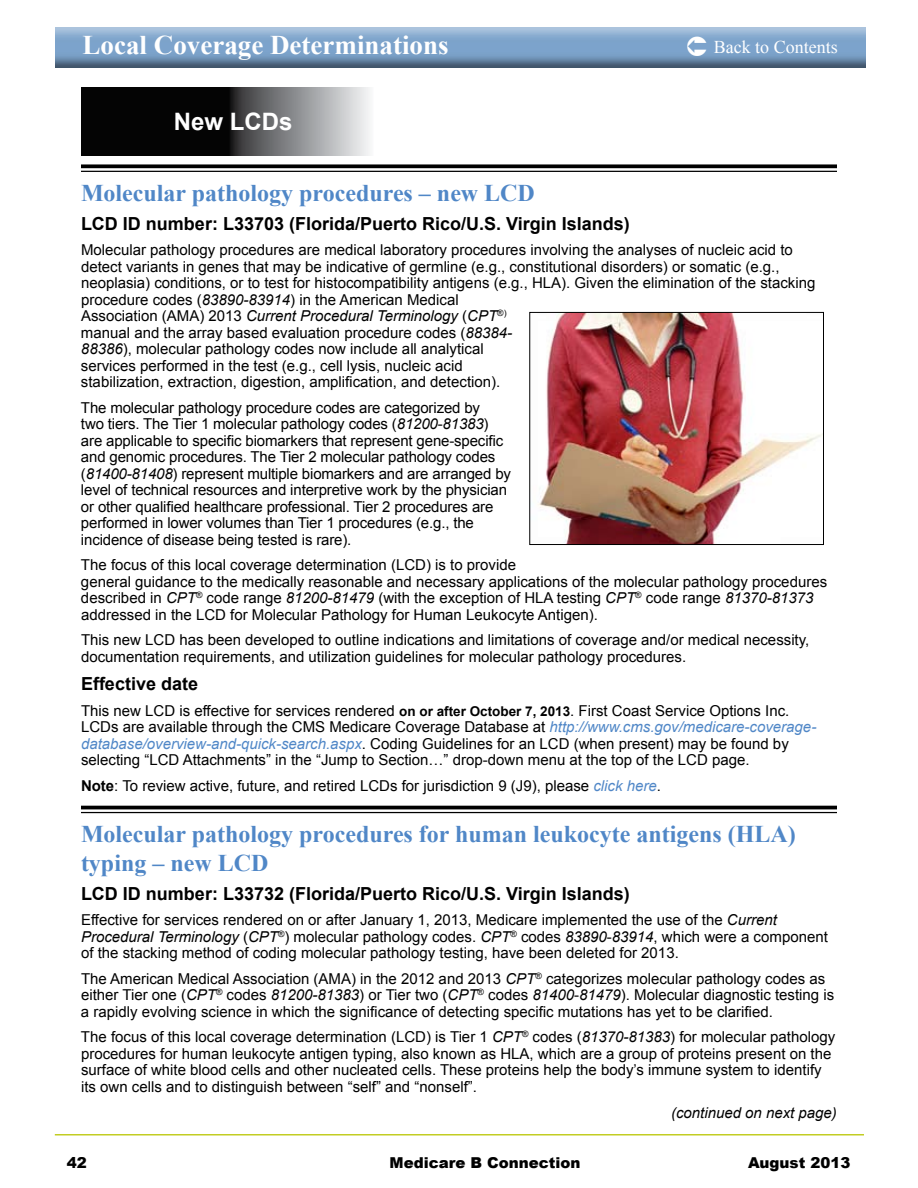
<style>
.page{position:relative;width:918px;height:1188px;background:#fff}
.page>*{position:absolute;margin:0;border:0;box-sizing:border-box;transform-origin:0 0}
.t1{font:700 27px "Times New Roman";color:#fff}
.t2{font:700 24px/28.8px "Times New Roman";color:#5087c7}
.t3{font:700 24px "Arial";color:#fff}
.t4{font:700 18px "Arial";color:#000}
.t5{font:18px "Times New Roman";color:#fff}
.t6{font:15px/16.5px "Arial";color:#000}
.t7{font:900 15px "Arial";color:#000}
.t8{font:italic 15px "Arial";color:#000}
.s1{font-style:italic}
.s2{font-weight:700;font-size:13.5px}
.s3{font-style:italic;color:#5087c7}
.s4{font-weight:700}
</style>
<div class="page">
<hr style="left:55px;top:1134px;width:809px;height:2px;background:#c2cd23">
<img style="left:56px;top:27px;width:810px;height:40px">
<svg style="left:81px;top:88px;width:289px;height:68px;background:#484849"></svg>
<svg style="left:81px;top:164px;width:756px;height:4px;background:#1d1d1d"></svg>
<hr style="left:81px;top:171px;width:756px;height:1px;background:#000">
<img style="left:538px;top:314px;width:284px;height:229px">
<div style="left:529px;top:312px;width:295px;height:233px;border:1px solid #000"></div>
<hr style="left:81px;top:806px;width:756px;height:3px;background:#000">
<hr style="left:81px;top:812px;width:756px;height:1px;background:#000">
<svg style="left:688px;top:36px;width:19px;height:20px"></svg>
<h1 class="t1" style="left:83px;top:26px;width:367px">Local Coverage Determinations</h1>
<p class="t5" style="left:714px;top:35px;width:126px">Back to Contents</p>
<h2 class="t3" style="left:174px;top:106px;width:120px">New LCDs</h2>
<h2 class="t2" style="left:81px;top:178px;width:455px">Molecular pathology procedures – new LCD</h2>
<p class="t4" style="left:81px;top:211px;width:550px">LCD ID number: L33703 (Florida/Puerto Rico/U.S. Virgin Islands)</p>
<p class="t6" style="left:81px;top:242px;width:736px">Molecular pathology procedures are medical laboratory procedures involving the analyses of nucleic acid to detect variants in genes that may be indicative of germline (e.g., constitutional disorders) or somatic (e.g., neoplasia) conditions, or to test for histocompatibility antigens (e.g., HLA). Given the elimination of the stacking procedure codes (<span class="s1">83890-83914</span>) in the American Medical<br>Association (AMA) 2013 <span class="s1">Current Procedural Terminology</span> (<span class="s1">CPT</span><sup>®)<br></sup>manual and the array based evaluation procedure codes (<span class="s1">88384-<br>88386</span>), molecular pathology codes now include all analytical<br>services performed in the test (e.g., cell lysis, nucleic acid<br>stabilization, extraction, digestion, amplification, and detection).</p>
<p class="t6" style="left:81px;top:399px;width:432px">The molecular pathology procedure codes are categorized by<br>two tiers. The Tier 1 molecular pathology codes (<span class="s1">81200</span>-<span class="s1">81383</span>) are applicable to specific biomarkers that represent gene-specific and genomic procedures. The Tier 2 molecular pathology codes (<span class="s1">81400-81408</span>) represent multiple biomarkers and are arranged by level of technical resources and interpretive work by the physician or other qualified healthcare professional. Tier 2 procedures are performed in lower volumes than Tier 1 procedures (e.g., the incidence of disease being tested is rare).</p>
<p class="t6" style="left:81px;top:557px;width:748px">The focus of this local coverage determination (LCD) is to provide<br>general guidance to the medically reasonable and necessary applications of the molecular pathology procedures described in <span class="s1">CPT</span><sup>®</sup> code range <span class="s1">81200-81479</span> (with the exception of HLA testing <span class="s1">CPT</span><sup>®</sup> code range <span class="s1">81370-81373 </span>addressed in the LCD for Molecular Pathology for Human Leukocyte Antigen).</p>
<p class="t6" style="left:81px;top:632px;width:730px">This new LCD has been developed to outline indications and limitations of coverage and/or medical necessity, documentation requirements, and utilization guidelines for molecular pathology procedures.</p>
<p class="t4" style="left:81px;top:672px;width:119px">Effective date</p>
<p class="t6" style="left:81px;top:703px;width:737px">This new LCD is effective for services rendered <span class="s2">on or after October 7, 2013</span>. First Coast Service Options Inc.<br>LCDs are available through the CMS Medicare Coverage Database at <span class="s3">http://www.cms.gov/medicare-coverage&shy;database/overview-and-quick-search.aspx</span>. Coding Guidelines for an LCD (when present) may be found by selecting “LCD Attachments” in the “Jump to Section…” drop-down menu at the top of the LCD page.</p>
<p class="t6" style="left:81px;top:778px;width:581px"><span class="s4">Note</span>: To review active, future, and retired LCDs for jurisdiction 9 (J9), please <span class="s3">click here</span>.</p>
<h2 class="t2" style="left:81px;top:819px;width:716px">Molecular pathology procedures for human leukocyte antigens (HLA) typing – new LCD</h2>
<p class="t4" style="left:81px;top:881px;width:550px">LCD ID number: L33732 (Florida/Puerto Rico/U.S. Virgin Islands)</p>
<p class="t6" style="left:81px;top:912px;width:748px">Effective for services rendered on or after January 1, 2013, Medicare implemented the use of the <span class="s1">Current<br>Procedural Terminology</span> (<span class="s1">CPT</span><sup>®</sup>) molecular pathology codes. <span class="s1">CPT</span><sup>®</sup> codes <span class="s1">83890</span>-<span class="s1">83914</span>, which were a component of the stacking method of coding molecular pathology testing, have been deleted for 2013.</p>
<p class="t6" style="left:81px;top:970px;width:755px">The American Medical Association (AMA) in the 2012 and 2013 <span class="s1">CPT</span><sup>®</sup> categorizes molecular pathology codes as either Tier one (<span class="s1">CPT</span><sup>®</sup> codes <span class="s1">81200-81383</span>) or Tier two (<span class="s1">CPT</span><sup>®</sup> codes <span class="s1">81400</span>-<span class="s1">81479</span>). Molecular diagnostic testing is a rapidly evolving science in which the significance of detecting specific mutations has yet to be clarified.</p>
<p class="t6" style="left:81px;top:1029px;width:756px">The focus of this local coverage determination (LCD) is Tier 1 <span class="s1">CPT</span><sup>®</sup> codes (<span class="s1">81370-81383</span>) for molecular pathology procedures for human leukocyte antigen typing, also known as HLA, which are a group of proteins present on the surface of white blood cells and other nucleated cells. These proteins help the body’s immune system to identify its own cells and to distinguish between “self” and “nonself”.</p>
<p class="t8" style="left:671px;top:1103px;width:167px">(continued on next page)</p>
<p class="t7" style="left:67px;top:1151px;width:22px">42</p>
<p class="t7" style="left:390px;top:1151px;width:193px">Medicare B Connection</p>
<p class="t7" style="left:748px;top:1151px;width:104px">August 2013</p>
</div>
